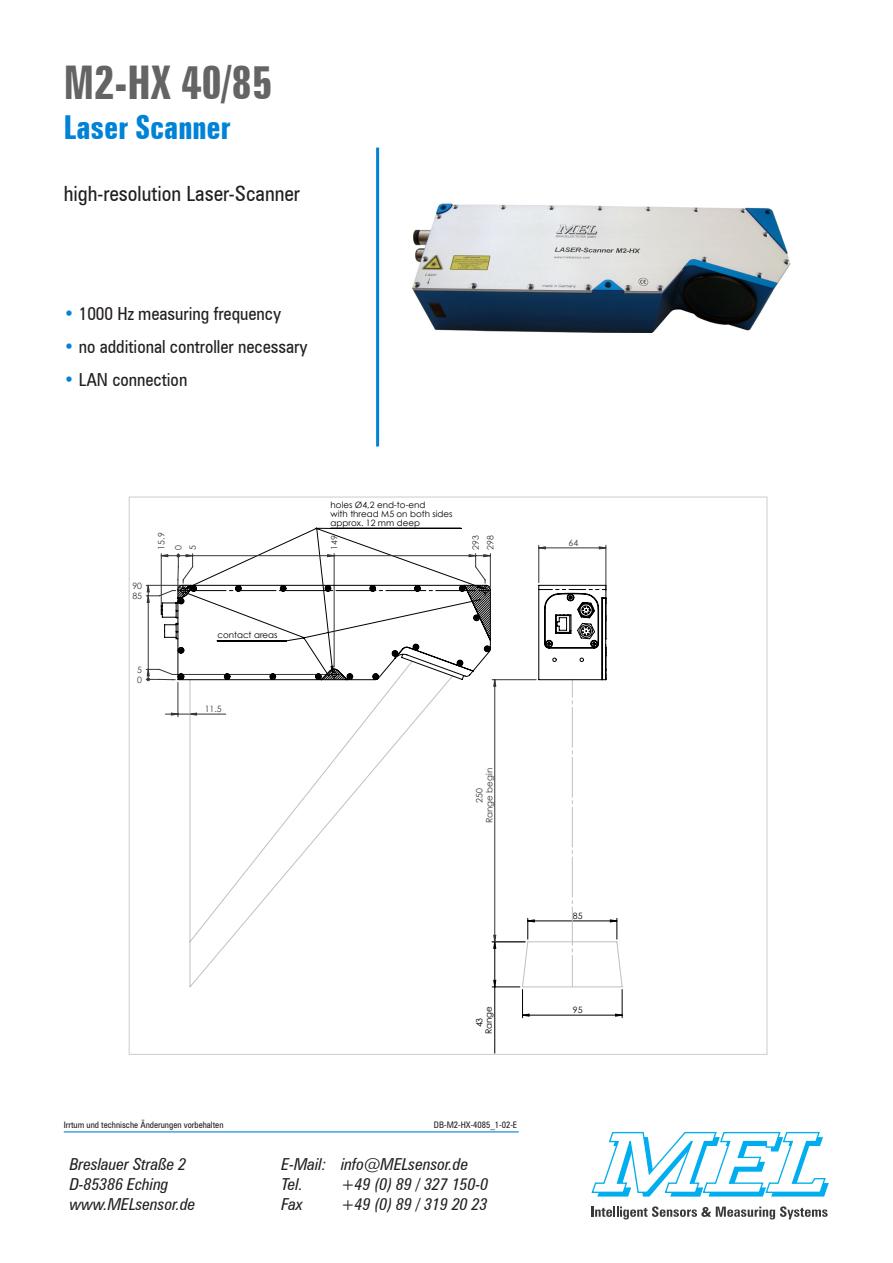
<style>
.page{position:relative;width:893px;height:1263px;background:#fff}
.page>*{position:absolute;margin:0;border:0;box-sizing:border-box;transform-origin:0 0}
.t1{font:700 extra-condensed 46.5px "Zurich BT";color:#646464}
.t2{font:700 extra-condensed 33px "Zurich BT";color:#0083d7}
.t3{font:condensed 21px "Zurich BT";color:#231f20}
.t4{font:condensed 18px "Zurich BT";color:#231f20}
.t5{font:italic condensed 16.5px "Zurich BT";color:#231f20}
.t6{font:condensed 9px "Zurich BT";color:#231f20}
.t7{font:8.7px/9.1px "Century Gothic";color:#000}
.t8{font:8.7px/17.1px "Century Gothic";color:#353535}
.s1{color:#0083d7}
</style>
<div class="page">
<svg style="left:591px;top:1206px;width:237px;height:13px"></svg>
<svg style="left:591px;top:1132px;width:238px;height:64px"></svg>
<hr style="left:64px;top:1131px;width:455px;height:1px;background:#0083d7">
<hr style="left:376px;top:148px;width:3px;height:298px;background:#0083d7">
<svg style="left:262px;top:528px;width:200px;height:25px"></svg>
<hr style="left:538px;top:545px;width:1px;height:38px;background:#353535">
<hr style="left:606px;top:545px;width:1px;height:45px;background:#353535">
<hr style="left:494px;top:987px;width:1px;height:66px;background:#000">
<svg style="left:538px;top:546px;width:68px;height:3px"></svg>
<svg style="left:161px;top:555px;width:330px;height:21px"></svg>
<svg style="left:146px;top:576px;width:477px;height:442px"></svg>
<img style="left:412px;top:203px;width:379px;height:129px">
<p class="t1" style="left:64px;top:56px;width:210px">M2-HX 40/85</p>
<p class="t2" style="left:64px;top:108px;width:168px">Laser Scanner</p>
<p class="t3" style="left:64px;top:181px;width:238px">high-resolution Laser-Scanner</p>
<p class="t4" style="left:64px;top:302px;width:219px"><span class="s1">•</span> 1000 Hz measuring frequency</p>
<p class="t4" style="left:64px;top:335px;width:245px"><span class="s1">•</span> no additional controller necessary</p>
<p class="t4" style="left:64px;top:368px;width:125px"><span class="s1">•</span> LAN connection</p>
<p class="t7" style="left:331px;top:500px;width:124px">holes Ø4,2 end-to-end<br>with thread M5 on both sides approx. 12 mm deep</p>
<p class="t8" style="left:132px;top:577px;width:11px">90</p>
<p class="t8" style="left:132px;top:587px;width:11px">85</p>
<p class="t8" style="left:137px;top:661px;width:6px">5</p>
<p class="t8" style="left:137px;top:671px;width:6px">0</p>
<p class="t8" style="left:153px;top:549px;width:18px;rotate:-90deg">15.9<br>0</p>
<p class="t8" style="left:184px;top:549px;width:6px;rotate:-90deg">5</p>
<p class="t8" style="left:326px;top:549px;width:16px;rotate:-90deg">149</p>
<p class="t8" style="left:468px;top:549px;width:16px;line-height:14.7px;rotate:-90deg">293<br>298</p>
<p class="t7" style="left:217px;top:630px;width:62px">contact areas</p>
<p class="t8" style="left:205px;top:700px;width:18px">11.5</p>
<p class="t8" style="left:474px;top:823px;width:57px;line-height:9.9px;text-align:center;rotate:-90deg">250<br>Range begin</p>
<p class="t7" style="left:474px;top:1034px;width:30px;text-align:center;rotate:-90deg">43<br>Range</p>
<p class="t6" style="left:64px;top:1119px;width:161px">Irrtum und technische Änderungen vorbehalten</p>
<p class="t6" style="left:434px;top:1119px;width:85px">DB-M2-HX-4085_1-02-E</p>
<p class="t5" style="left:70px;top:1154px;width:118px">Breslauer Straße 2</p>
<p class="t5" style="left:70px;top:1174px;width:100px">D-85386 Eching</p>
<p class="t5" style="left:70px;top:1194px;width:127px">www.MELsensor.de</p>
<p class="t5" style="left:282px;top:1154px;width:46px">E-Mail:</p>
<p class="t5" style="left:282px;top:1174px;width:23px">Tel.</p>
<p class="t5" style="left:282px;top:1194px;width:23px">Fax</p>
<p class="t5" style="left:341px;top:1154px;width:129px">info@MELsensor.de</p>
<p class="t5" style="left:341px;top:1174px;width:149px">+49 (0) 89 / 327 150-0</p>
<p class="t5" style="left:341px;top:1194px;width:148px">+49 (0) 89 / 319 20 23</p>
<p class="t8" style="left:569px;top:534px;width:11px">64</p>
<p class="t7" style="left:573px;top:911px;width:11px">85</p>
<p class="t7" style="left:573px;top:1005px;width:11px">95</p>
</div>
